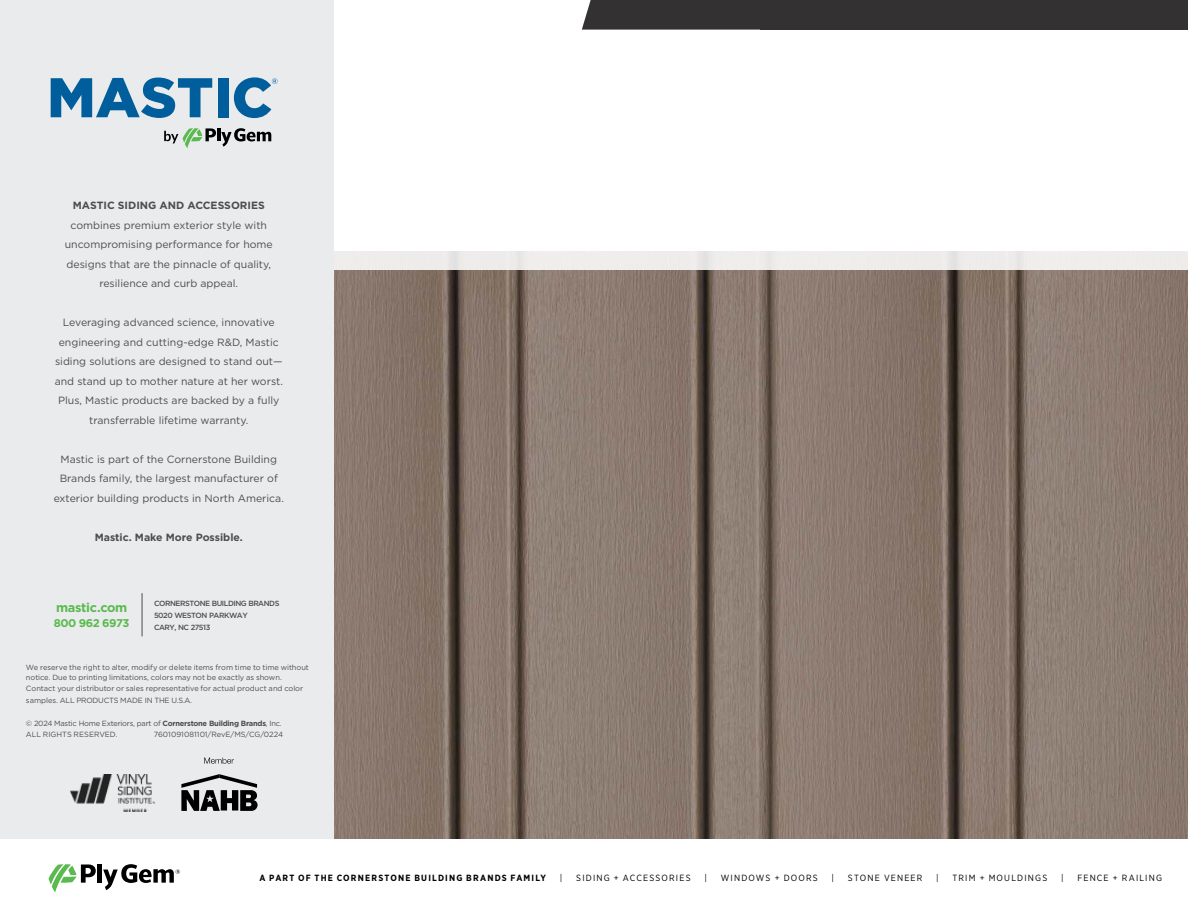
<style>
.page{position:relative;width:1188px;height:918px;background:#fff}
.page>*{position:absolute;margin:0;border:0;box-sizing:border-box;transform-origin:0 0}
.t1{font:700 12.75px "Gotham";letter-spacing:-.02em;color:#5aba4f}
.t2{font:700 11.25px "Gotham";letter-spacing:-.05em;color:#5aba4f}
.t3{font:10.5px/19.5px "Gotham";color:#4c4d4f;text-align:center}
.t4{font:700 10.5px "Gotham";color:#4c4d4f}
.t5{font:9px "Gotham Narrow";letter-spacing:.13em;color:#000}
.t6{font:700 9px "Gotham Narrow";letter-spacing:.13em;color:#000}
.t7{font:7.5px/10.5px "Gotham";letter-spacing:-.005em;color:#4c4d4f}
.t8{font:7.5px/10.8px "Gotham";letter-spacing:-.03em;color:#4c4d4f}
.t9{font:500 7.5px/12px "Gotham";letter-spacing:-.06em;color:#4c4d4f}
.s1{font-weight:700}
</style>
<div class="page">
<img style="left:334px;top:270px;width:854px;height:569px">
<div style="left:582px;top:0;width:606px;height:30px;background:#333131"></div>
<div style="left:334px;top:251px;width:854px;height:19px;background:#efedeb"></div>
<div style="left:0;top:0;width:334px;height:918px;background:#eaebec"></div>
<hr style="left:142px;top:593px;width:1px;height:43px;background:#4c4d4f">
<svg style="left:51px;top:78px;width:161px;height:40px"></svg>
<div style="left:218px;top:78px;width:11px;height:39px;background:#005e9d"></div>
<svg style="left:234px;top:77px;width:44px;height:41px"></svg>
<svg style="left:164px;top:128px;width:107px;height:20px"></svg>
<img style="left:70px;top:775px;width:84px;height:36px">
<svg style="left:181px;top:774px;width:77px;height:37px"></svg>
<svg style="left:204px;top:758px;width:30px;height:6px"></svg>
<div style="left:0;top:840px;width:1188px;height:78px;background:#fff"></div>
<svg style="left:49px;top:864px;width:47px;height:28px"></svg>
<div style="left:97px;top:865px;width:5px;height:18px;background:#000"></div>
<svg style="left:103px;top:864px;width:77px;height:26px"></svg>
<p class="t4" style="left:73px;top:201px;width:193px">MASTIC SIDING AND ACCESSORIES</p>
<p class="t3" style="left:65px;top:216px;width:209px">combines premium exterior style with uncompromising performance for home designs that are the pinnacle of quality, resilience and curb appeal.</p>
<p class="t3" style="left:55px;top:313px;width:230px">Leveraging advanced science, innovative engineering and cutting-edge R&amp;D, Mastic siding solutions are designed to stand out— and stand up to mother nature at her worst.<br>Plus, Mastic products are backed by a fully transferrable lifetime warranty.</p>
<p class="t3" style="left:54px;top:450px;width:232px">Mastic is part of the Cornerstone Building<br>Brands family, the largest manufacturer of exterior building products in North America.</p>
<p class="t4" style="left:95px;top:532px;width:150px">Mastic. Make More Possible.</p>
<p class="t1" style="left:56px;top:601px;width:73px">mastic.com</p>
<p class="t2" style="left:54px;top:618px;width:77px">800 962 6973</p>
<p class="t9" style="left:154px;top:597px;width:127px">CORNERSTONE BUILDING BRANDS<br>5020 WESTON PARKWAY<br>CARY, NC 27513</p>
<p class="t7" style="left:26px;top:662px;width:284px">We reserve the right to alter, modify or delete items from time to time without notice. Due to printing limitations, colors may not be exactly as shown.<br>Contact your distributor or sales representative for actual product and color</p>
<p class="t8" style="left:26px;top:695px;width:168px">samples. ALL PRODUCTS MADE IN THE U.S.A.</p>
<p class="t8" style="left:26px;top:718px;width:257px">© 2024 Mastic Home Exteriors, part of <span class="s1">Cornerstone Building Brands</span>, Inc.<br>ALL RIGHTS RESERVED.</p>
<p class="t7" style="left:154px;top:729px;width:131px">7601091081101/RevE/MS/CG/0224</p>
<p class="t6" style="left:259px;top:874px;width:288px">A PART OF THE CORNERSTONE BUILDING BRANDS FAMILY</p>
<p class="t5" style="left:560px;top:874px;width:4px">|</p>
<p class="t5" style="left:576px;top:874px;width:116px">SIDING + ACCESSORIES</p>
<p class="t5" style="left:705px;top:874px;width:4px">|</p>
<p class="t5" style="left:721px;top:874px;width:98px">WINDOWS + DOORS</p>
<p class="t5" style="left:832px;top:874px;width:4px">|</p>
<p class="t5" style="left:848px;top:874px;width:76px">STONE VENEER</p>
<p class="t5" style="left:936px;top:874px;width:4px">|</p>
<p class="t5" style="left:953px;top:874px;width:96px">TRIM + MOULDINGS</p>
<p class="t5" style="left:1061px;top:874px;width:4px">|</p>
<p class="t5" style="left:1077px;top:874px;width:86px">FENCE + RAILING</p>
</div>
